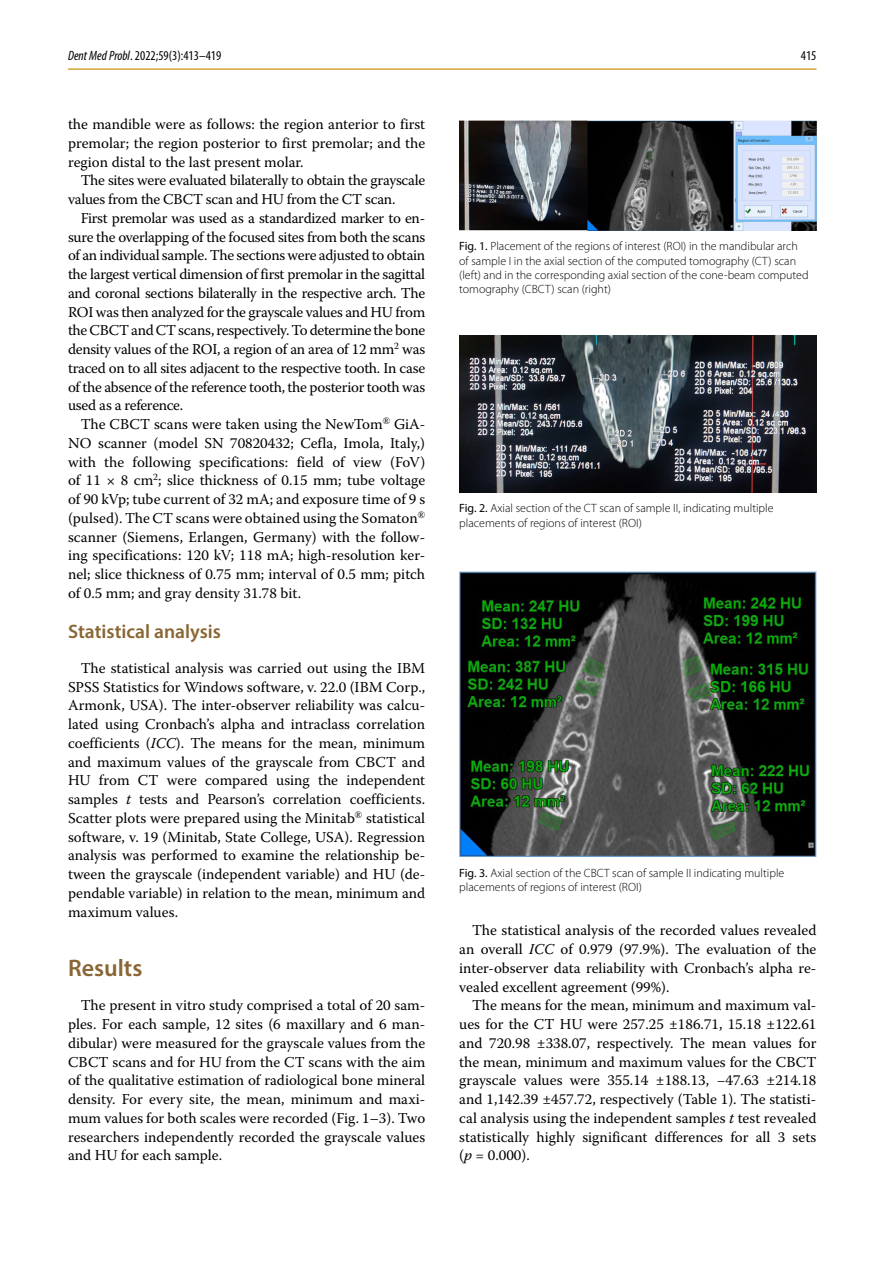
<style>
.page{position:relative;width:893px;height:1263px;background:#fff}
.page>*{position:absolute;margin:0;border:0;box-sizing:border-box;transform-origin:0 0}
.t1{font:600 24px "Myriad Pro";color:#896633}
.t2{font:600 19.5px "Myriad Pro";color:#896633}
.t3{font:15px/18.8px "Warnock Pro";color:#000;text-align:justify}
.t4{font:15px/18.8px "Warnock Pro";letter-spacing:-.02em;color:#000}
.t5{font:condensed 13.5px "Myriad Pro";color:#000}
.t6{font:300 12px/14.4px "Myriad Pro";color:#000}
.s1{font-style:italic}
.s2{font-weight:400}
</style>
<div class="page">
<hr style="left:68px;top:68px;width:748px;height:2px;background:#d5a439">
<img style="left:459px;top:120px;width:357px;height:110px">
<img style="left:459px;top:335px;width:357px;height:157px">
<img style="left:459px;top:572px;width:357px;height:284px">
<p class="t5" style="left:68px;top:47px;width:155px"><span class="s1">Dent Med Probl</span>. 2022;59(3):413–419</p>
<p class="t5" style="left:801px;top:47px;width:17px">415</p>
<p class="t3" style="left:68px;top:114px;width:359px">the mandible were as follows: the region anterior to first premolar; the region posterior to first premolar; and the region distal to the last present molar.</p>
<p class="t4" style="left:68px;top:171px;width:359px;text-indent:13px">The sites were evaluated bilaterally to obtain the grayscale values from the CBCT scan and HU from the CT scan.</p>
<p class="t3" style="left:68px;top:208px;width:359px;text-indent:13px">First premolar was used as a standardized marker to en&shy;sure the overlapping of the focused sites from both the scans of an individual sample. The sections were adjusted to obtain the largest vertical dimension of first premolar in the sagittal and coronal sections bilaterally in the respective arch. The ROI was then analyzed for the grayscale values and HU from the CBCT and CT scans, respectively. To determine the bone density values of the ROI, a region of an area of 12 mm<sup>2</sup> was traced on to all sites adjacent to the respective tooth. In case of the absence of the reference tooth, the posterior tooth was used as a reference.</p>
<p class="t3" style="left:68px;top:414px;width:359px;text-indent:13px">The CBCT scans were taken using the NewTom<sup>®</sup> GiA-NO scanner (model SN 70820432; Cefla, Imola, Italy,) with the following specifications: field of view (FoV) of 11 × 8 cm<sup>2</sup>; slice thickness of 0.15 mm; tube voltage of 90 kVp; tube current of 32 mA; and exposure time of 9 s (pulsed). The CT scans were obtained using the Somaton<sup>® </sup>scanner (Siemens, Erlangen, Germany) with the follow&shy;ing specifications: 120 kV; 118 mA; high-resolution ker&shy;nel; slice thickness of 0.75 mm; interval of 0.5 mm; pitch of 0.5 mm; and gray density 31.78 bit.</p>
<h2 class="t2" style="left:68px;top:619px;width:154px">Statistical analysis</h2>
<p class="t3" style="left:68px;top:658px;width:359px;text-indent:13px">The statistical analysis was carried out using the IBM SPSS Statistics for Windows software, v. 22.0 (IBM Corp., Armonk, USA). The inter-observer reliability was calcu&shy;lated using Cronbach’s alpha and intraclass correlation coefficients (<span class="s1">ICC</span>). The means for the mean, minimum and maximum values of the grayscale from CBCT and HU from CT were compared using the independent samples <span class="s1">t</span> tests and Pearson’s correlation coefficients.<br>Scatter plots were prepared using the Minitab<sup>®</sup> statistical software, v. 19 (Minitab, State College, USA). Regression analysis was performed to examine the relationship be&shy;tween the grayscale (independent variable) and HU (de&shy;pendable variable) in relation to the mean, minimum and maximum values.</p>
<h1 class="t1" style="left:68px;top:952px;width:76px">Results</h1>
<p class="t3" style="left:68px;top:996px;width:359px;text-indent:13px">The present in vitro study comprised a total of 20 sam&shy;ples. For each sample, 12 sites (6 maxillary and 6 man&shy;dibular) were measured for the grayscale values from the CBCT scans and for HU from the CT scans with the aim of the qualitative estimation of radiological bone mineral density. For every site, the mean, minimum and maxi&shy;mum values for both scales were recorded (Fig. 1–3). Two researchers independently recorded the grayscale values and HU for each sample.</p>
<p class="t6" style="left:459px;top:239px;width:351px"><span class="s2">Fig. 1.</span> Placement of the regions of interest (ROI) in the mandibular arch of sample I in the axial section of the computed tomography (CT) scan (left) and in the corresponding axial section of the cone-beam computed tomography (CBCT) scan (right)</p>
<p class="t6" style="left:459px;top:501px;width:316px"><span class="s2">Fig. 2.</span> Axial section of the CT scan of sample II, indicating multiple placements of regions of interest (ROI)</p>
<p class="t6" style="left:459px;top:865px;width:327px"><span class="s2">Fig. 3.</span> Axial section of the CBCT scan of sample II indicating multiple placements of regions of interest (ROI)</p>
<p class="t3" style="left:459px;top:921px;width:359px;text-indent:13px">The statistical analysis of the recorded values revealed an overall <span class="s1">ICC</span> of 0.979 (97.9%). The evaluation of the inter-observer data reliability with Cronbach’s alpha re&shy;vealed excellent agreement (99%).</p>
<p class="t3" style="left:459px;top:996px;width:359px;text-indent:13px">The means for the mean, minimum and maximum val&shy;ues for the CT HU were 257.25 ±186.71, 15.18 ±122.61 and 720.98 ±338.07, respectively. The mean values for the mean, minimum and maximum values for the CBCT grayscale values were 355.14 ±188.13, −47.63 ±214.18 and 1,142.39 ±457.72, respectively (Table 1). The statisti&shy;cal analysis using the independent samples <span class="s1">t</span> test revealed statistically highly significant differences for all 3 sets (<span class="s1">p</span> = 0.000).</p>
</div>
